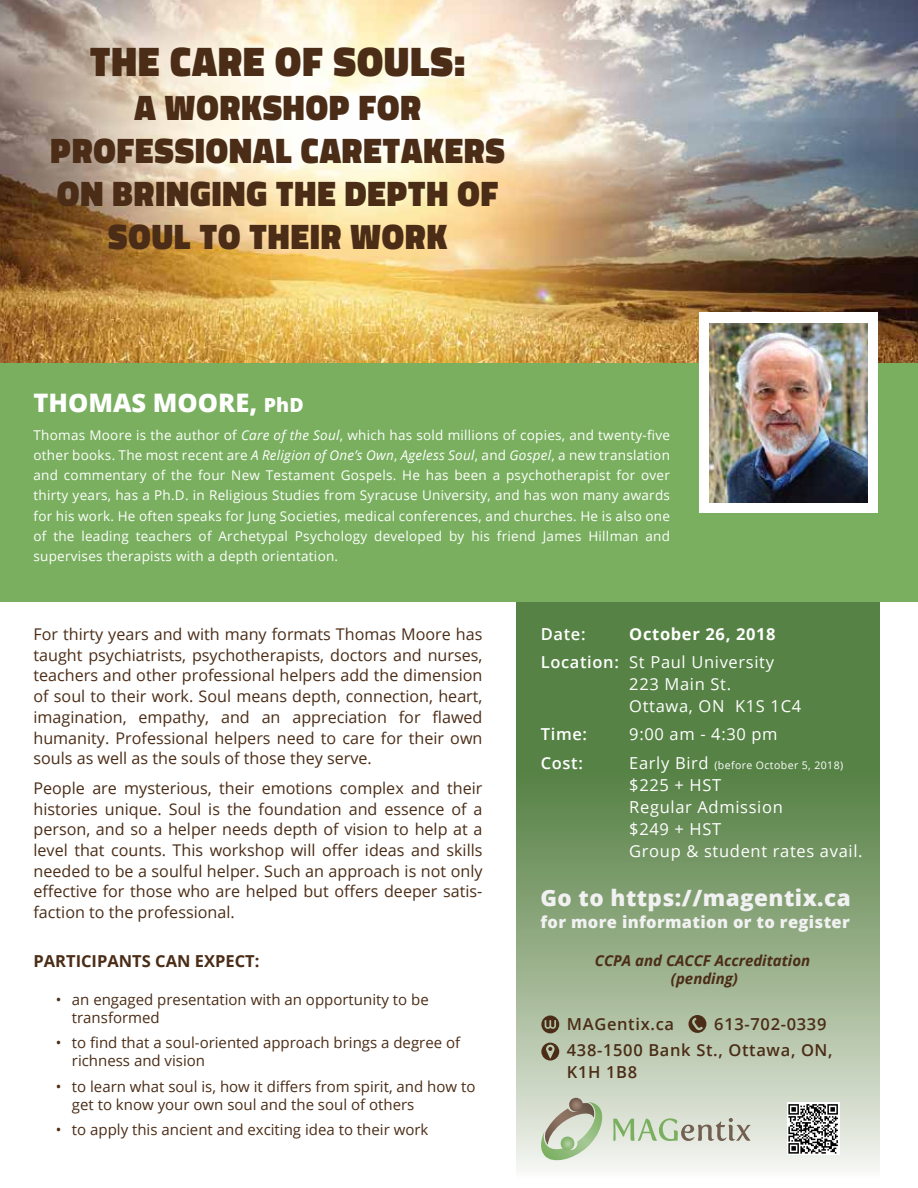
<style>
.page{position:relative;width:918px;height:1188px;background:#fff}
.page>*{position:absolute;margin:0;border:0;box-sizing:border-box;transform-origin:0 0}
.t1{font:900 42px "Titillium";letter-spacing:.03em;color:#4b2d17;scale:.93 1}
.t2{font:900 36px/43.2px "Titillium";letter-spacing:.03em;color:#4b2d17;text-align:center;scale:.93 1}
.t3{font:800 25.5px "Open Sans";color:#fff}
.t4{font:800 22.5px "Open Sans";letter-spacing:.02em;color:#f1f1f2}
.t5{font:16.5px/22.2px "Open Sans";letter-spacing:.04em;color:#fff}
.t6{font:600 16.5px/25.2px "Open Sans";letter-spacing:.04em;color:#4b2d17}
.t7{font:800 16.5px "Open Sans";letter-spacing:.02em;color:#f1f1f2}
.t8{font:600 16.5px/28.2px "Open Sans";letter-spacing:.04em;color:#fff}
.t9{font:700 16.5px "Open Sans";color:#4b2d17}
.t10{font:700 16.5px "Open Sans";letter-spacing:.04em;color:#fff}
.t11{font:16.2px/20.7px "Open Sans";color:#4b2d17;text-align:justify}
.t12{font:15px/18px "Open Sans";color:#4b2d17}
.t13{font:italic 700 15px/18px "Open Sans";color:#4b2d17;text-align:center}
.t14{font:13.5px/20.2px "Open Sans";letter-spacing:.02em;color:#fff;text-align:justify}
.t15{font:10.5px "Open Sans";letter-spacing:.04em;color:#fff}
.s1{font-size:19.5px}
.s2{font-style:italic}
.s3{font-size:16.5px}
</style>
<div class="page">
<svg style="left:517px;top:602px;width:363px;height:568px;background:#85a276"></svg>
<img style="left:0;top:0;width:918px;height:363px">
<div style="left:0;top:363px;width:918px;height:239px;background:#79af5f"></div>
<div style="left:699px;top:313px;width:179px;height:200px;background:#fff"></div>
<img style="left:710px;top:324px;width:158px;height:178px">
<svg style="left:541px;top:1016px;width:18px;height:17px"></svg>
<svg style="left:689px;top:1015px;width:17px;height:18px"></svg>
<svg style="left:541px;top:1043px;width:18px;height:18px"></svg>
<svg style="left:613px;top:1118px;width:138px;height:23px;background:#bfc9b2"></svg>
<svg style="left:540px;top:1098px;width:66px;height:66px;background:#c1cbb3"></svg>
<div style="left:787px;top:1103px;width:52px;height:52px;background:#fff"></div>
<svg style="left:788px;top:1104px;width:50px;height:50px"></svg>
<h1 class="t1" style="left:90px;top:31px;width:405px">THE CARE OF SOULS:</h1>
<h2 class="t2" style="left:51px;top:86px;width:490px">A WORKSHOP FOR<br>PROFESSIONAL CARETAKERS<br>ON BRINGING THE DEPTH OF<br>SOUL TO THEIR WORK</h2>
<h3 class="t3" style="left:34px;top:384px;width:272px">THOMAS MOORE, <span class="s1">PhD</span></h3>
<p class="t14" style="left:34px;top:424px;width:638px">Thomas Moore is the author of <span class="s2">Care of the Soul</span>, which has sold millions of copies, and twenty-five other books. The most recent are <span class="s2">A Religion of One’s Own</span>, <span class="s2">Ageless Soul</span>, and <span class="s2">Gospel</span>, a new translation and commentary of the four New Testament Gospels. He has been a psychotherapist for over thirty years, has a Ph.D. in Religious Studies from Syracuse University, and has won many awards for his work. He often speaks for Jung Societies, medical conferences, and churches. He is also one of the leading teachers of Archetypal Psychology developed by his friend James Hillman and supervises therapists with a depth orientation.</p>
<p class="t11" style="left:33px;top:623px;width:451px">For thirty years and with many formats Thomas Moore has taught psychiatrists, psychotherapists, doctors and nurses, teachers and other professional helpers add the dimension of soul to their work. Soul means depth, connection, heart, imagination, empathy, and an appreciation for flawed humanity. Professional helpers need to care for their own souls as well as the souls of those they serve.</p>
<p class="t11" style="left:33px;top:777px;width:451px">People are mysterious, their emotions complex and their histories unique. Soul is the foundation and essence of a person, and so a helper needs depth of vision to help at a level that counts. This workshop will offer ideas and skills needed to be a soulful helper. Such an approach is not only effective for those who are helped but offers deeper satis&shy;faction to the professional.</p>
<p class="t9" style="left:33px;top:949px;width:227px">PARTICIPANTS CAN EXPECT:</p>
<p class="t12" style="left:72px;top:990px;width:358px;text-indent:-16px">• an engaged presentation with an opportunity to be transformed</p>
<p class="t12" style="left:72px;top:1033px;width:390px;text-indent:-16px">• to find that a soul-oriented approach brings a degree of richness and vision</p>
<p class="t12" style="left:72px;top:1077px;width:405px;text-indent:-16px">• to learn what soul is, how it differs from spirit, and how to get to know your own soul and the soul of others</p>
<p class="t12" style="left:56px;top:1120px;width:374px">• to apply this ancient and exciting idea to their work</p>
<p class="t8" style="left:541px;top:619px;width:80px">Date:<br>Location:</p>
<p class="t8" style="left:541px;top:720px;width:48px">Time:<br>Cost:</p>
<p class="t10" style="left:629px;top:622px;width:148px">October 26, 2018</p>
<p class="t5" style="left:629px;top:650px;width:173px">St Paul University<br>223 Main St.<br>Ottawa, ON K1S 1C4</p>
<p class="t5" style="left:629px;top:723px;width:150px">9:00 am - 4:30 pm</p>
<p class="t15" style="left:629px;top:758px;width:216px"><span class="s3">Early Bird</span> (before October 5, 2018)</p>
<p class="t5" style="left:629px;top:773px;width:235px">$225 + HST<br>Regular Admission<br>$249 + HST<br>Group &amp; student rates avail.</p>
<h3 class="t4" style="left:540px;top:880px;width:312px">Go to https://magentix.ca</h3>
<p class="t7" style="left:540px;top:909px;width:311px">for more information or to register</p>
<p class="t13" style="left:595px;top:951px;width:217px">CCPA and CACCF Accreditation (pending)</p>
<p class="t6" style="left:567px;top:1012px;width:109px">MAGentix.ca</p>
<p class="t6" style="left:567px;top:1012px;width:267px;text-indent:147px">613-702-0339<br>438-1500 Bank St., Ottawa, ON,</p>
<p class="t6" style="left:567px;top:1059px;width:72px">K1H 1B8</p>
</div>
